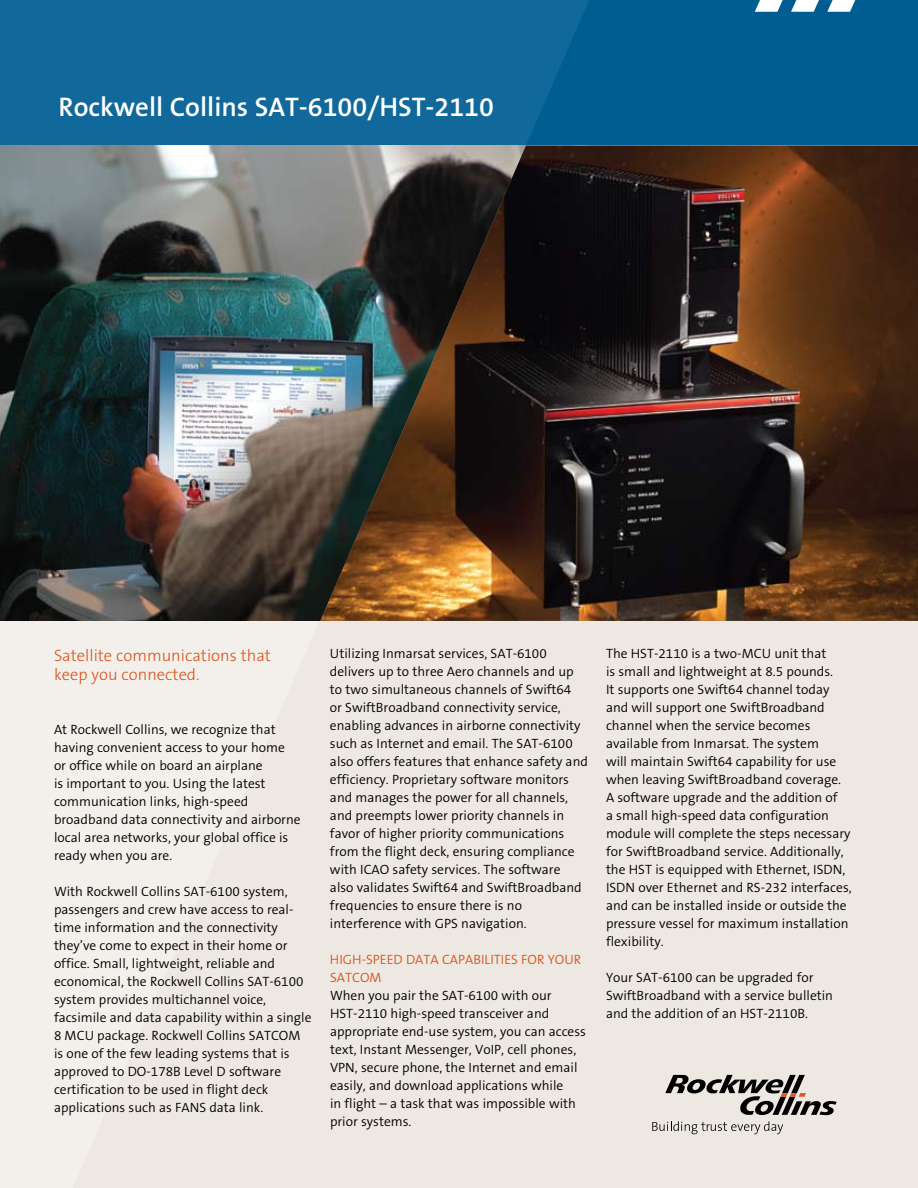
<style>
.page{position:relative;width:918px;height:1188px;background:#ede8e2}
.page>*{position:absolute;margin:0;border:0;box-sizing:border-box;transform-origin:0 0}
.t1{font:600 27px "The Sans B6";color:#fff}
.t2{font:300 16.5px/19.8px "The Sans B3";color:#d9541e}
.t3{font:300 13.5px/18px "The Sans B4";color:#000}
.t4{font:300 13.5px "The Sans B4";color:#d9541e}
</style>
<div class="page">
<svg style="left:652px;top:1121px;width:131px;height:13px"></svg>
<svg style="left:665px;top:1075px;width:172px;height:40px"></svg>
<div style="left:0;top:0;width:918px;height:157px;background:#005d91"></div>
<div style="left:0;top:0;width:589px;height:146px;background:#10689b"></div>
<svg style="left:755px;top:0;width:28px;height:12px"></svg>
<svg style="left:791px;top:0;width:28px;height:12px"></svg>
<svg style="left:827px;top:0;width:28px;height:12px"></svg>
<img style="left:0;top:146px;width:320px;height:475px">
<img style="left:320px;top:146px;width:598px;height:475px">
<h1 class="t1" style="left:59px;top:92px;width:437px">Rockwell Collins SAT-6100/HST-2110</h1>
<p class="t2" style="left:54px;top:646px;width:219px">Satellite communications that keep you connected.</p>
<p class="t3" style="left:54px;top:721px;width:248px">At Rockwell Collins, we recognize that having convenient access to your home<br>or office while on board an airplane<br>is important to you. Using the latest communication links, high-speed broadband data connectivity and airborne local area networks, your global office is ready when you are.</p>
<p class="t3" style="left:54px;top:883px;width:259px">With Rockwell Collins SAT-6100 system, passengers and crew have access to real&shy;time information and the connectivity they’ve come to expect in their home or office. Small, lightweight, reliable and economical, the Rockwell Collins SAT‑6100 system provides multichannel voice, facsimile and data capability within a single 8 MCU package. Rockwell Collins SATCOM is one of the few leading systems that is approved to DO-178B Level D software certification to be used in flight deck applications such as FANS data link.</p>
<p class="t3" style="left:330px;top:645px;width:259px">Utilizing Inmarsat services, SAT-6100 delivers up to three Aero channels and up to two simultaneous channels of Swift64<br>or SwiftBroadband connectivity service, enabling advances in airborne connectivity such as Internet and email. The SAT-6100 also offers features that enhance safety and efficiency. Proprietary software monitors and manages the power for all channels, and preempts lower priority channels in favor of higher priority communications from the flight deck, ensuring compliance with ICAO safety services. The software<br>also validates Swift64 and SwiftBroadband frequencies to ensure there is no interference with GPS navigation.</p>
<p class="t4" style="left:330px;top:952px;width:85px">High-speed data</p>
<p class="t4" style="left:442px;top:952px;width:8px">capabiliti</p>
<p class="t4" style="left:504px;top:952px;width:26px">es for</p>
<p class="t4" style="left:548px;top:952px;width:17px">your</p>
<p class="t4" style="left:330px;top:970px;width:53px">SATCOM</p>
<p class="t3" style="left:330px;top:987px;width:258px">When you pair the SAT-6100 with our HST-2110 high-speed transceiver and appropriate end-use system, you can access text, Instant Messenger, VoIP, cell phones, VPN, secure phone, the Internet and email easily, and download applications while<br>in flight – a task that was impossible with prior systems.</p>
<p class="t3" style="left:606px;top:645px;width:247px">The HST-2110 is a two-MCU unit that<br>is small and lightweight at 8.5 pounds.<br>It supports one Swift64 channel today and will support one SwiftBroadband channel when the service becomes available from Inmarsat. The system<br>will maintain Swift64 capability for use when leaving SwiftBroadband coverage.<br>A software upgrade and the addition of<br>a small high-speed data configuration module will complete the steps necessary for SwiftBroadband service. Additionally, the HST is equipped with Ethernet, ISDN, ISDN over Ethernet and RS-232 interfaces, and can be installed inside or outside the pressure vessel for maximum installation flexibility.</p>
<p class="t3" style="left:606px;top:969px;width:229px">Your SAT-6100 can be upgraded for<br>SwiftBroadband with a service bulletin and the addition of an HST-2110B.</p>
</div>
